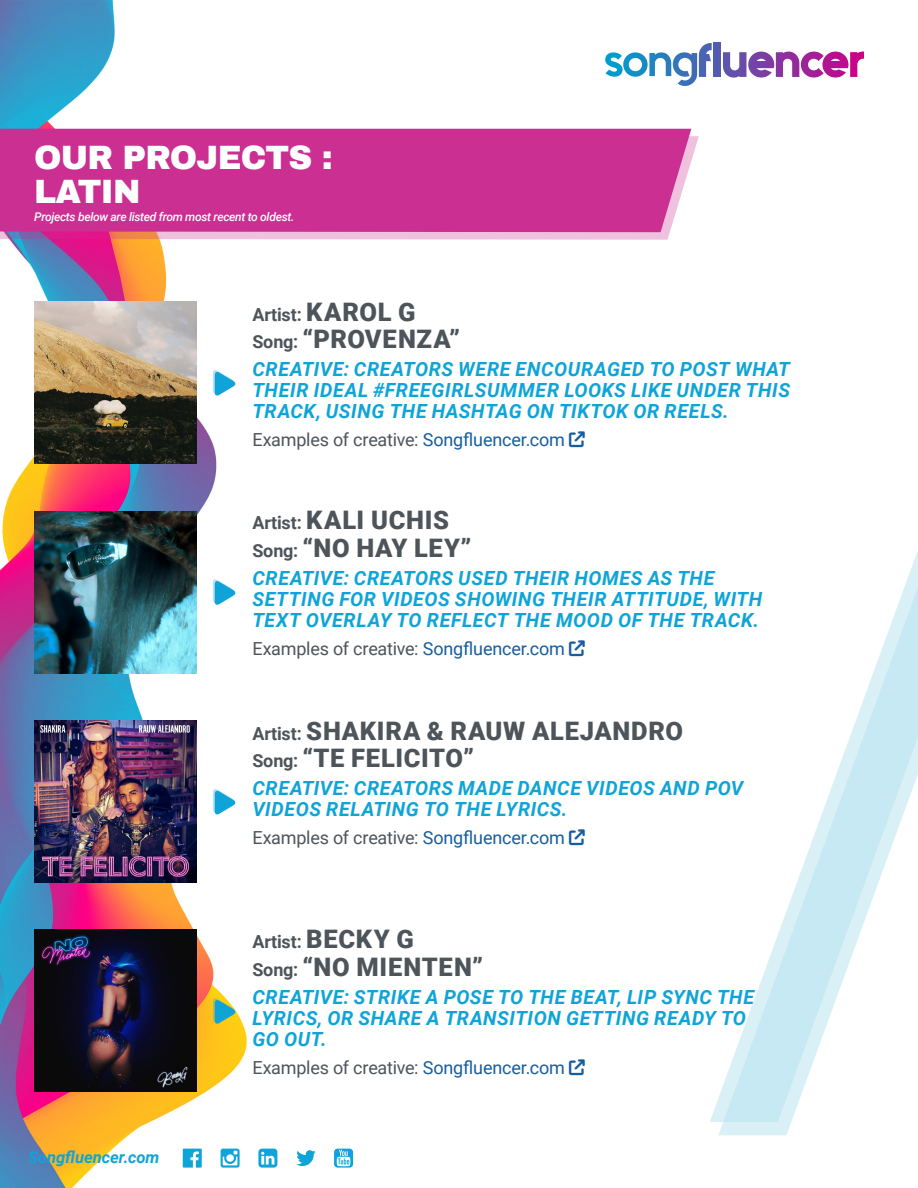
<style>
.page{position:relative;width:918px;height:1188px;background:#fff}
.page>*{position:absolute;margin:0;border:0;box-sizing:border-box;transform-origin:0 0}
.large_Blue{font:900 33px/34.5px "Archivo";letter-spacing:-.025em;color:#fff}
.Gray_Body_Copy_Roboto{font:900 25.5px "Roboto";letter-spacing:.03em;color:#4d545a}
.Challenge{font:italic 700 19.5px/21px "Roboto";letter-spacing:.03em;color:#0fa4d8}
.Gray_Body_Copy_Roboto-2{font:18px "Roboto";letter-spacing:-.01em;color:#4d545a}
.Gray_Body_Copy_Roboto-3{font:700 18px "Roboto";color:#4d545a}
.Challenge-2{font:italic 700 16.5px "Roboto";color:#0fa4d8}
.Company_Small_Title{font:italic 500 12px "Roboto";letter-spacing:-.025em;color:#fff}
.s1{font-weight:900;font-size:25.5px}
.s2{font-weight:700;font-size:18px}
.s3{color:#175d9e}
</style>
<div class="page">
<img style="left:0;top:0;width:864px;height:1188px">
<svg style="left:0;top:136px;width:699px;height:104px;fill:#efc1de"></svg>
<svg style="left:710px;top:228px;width:208px;height:894px"></svg>
<div style="left:0;top:129px;width:691px;height:103px;background:#ca2f91"></div>
<svg style="left:605px;top:43px;width:107px;height:43px"></svg>
<div style="left:713px;top:43px;width:7px;height:34px;background:#545cb0"></div>
<svg style="left:723px;top:52px;width:141px;height:26px"></svg>
<img style="left:34px;top:302px;width:162px;height:162px">
<img style="left:34px;top:721px;width:162px;height:162px">
<svg style="left:213px;top:369px;width:23px;height:27px"></svg>
<svg style="left:213px;top:788px;width:23px;height:27px"></svg>
<img style="left:34px;top:511px;width:162px;height:162px">
<img style="left:34px;top:930px;width:162px;height:162px">
<svg style="left:213px;top:578px;width:23px;height:28px"></svg>
<svg style="left:213px;top:997px;width:23px;height:28px"></svg>
<svg style="left:183px;top:1149px;width:19px;height:19px"></svg>
<svg style="left:334px;top:1149px;width:19px;height:19px"></svg>
<svg style="left:296px;top:1150px;width:20px;height:16px"></svg>
<svg style="left:258px;top:1149px;width:19px;height:19px"></svg>
<svg style="left:221px;top:1149px;width:19px;height:19px"></svg>
<svg style="left:569px;top:432px;width:16px;height:16px"></svg>
<svg style="left:569px;top:830px;width:16px;height:15px"></svg>
<svg style="left:569px;top:641px;width:16px;height:15px"></svg>
<svg style="left:569px;top:1059px;width:16px;height:16px"></svg>
<p class="large_Blue" style="left:34px;top:140px;width:300px">OUR PROJECTS :<br>LATIN</p>
<p class="Company_Small_Title" style="left:34px;top:209px;width:262px">Projects below are listed from most recent to oldest.</p>
<p class="Gray_Body_Copy_Roboto-3" style="left:252px;top:302px;width:165px">Artist: <span class="s1">KAROL G</span></p>
<p class="Gray_Body_Copy_Roboto" style="left:252px;top:321px;width:209px"><span class="s2">Song:</span> “PROVENZA”</p>
<p class="Challenge" style="left:252px;top:358px;width:539px;text-align:justify">CREATIVE: CREATORS WERE ENCOURAGED TO POST WHAT THEIR IDEAL #FREEGIRLSUMMER LOOKS LIKE UNDER THIS TRACK, USING THE HASHTAG ON TIKTOK OR REELS.</p>
<p class="Gray_Body_Copy_Roboto-2" style="left:252px;top:427px;width:314px">Examples of creative: <span class="s3">Songfluencer.com</span></p>
<p class="Gray_Body_Copy_Roboto" style="left:252px;top:502px;width:198px"><span class="s2">Artist:</span> KALI UCHIS</p>
<p class="Gray_Body_Copy_Roboto" style="left:252px;top:530px;width:220px"><span class="s2">Song:</span> “NO HAY LEY”</p>
<p class="Challenge" style="left:252px;top:567px;width:511px">CREATIVE: CREATORS USED THEIR HOMES AS THE<br>SETTING FOR VIDEOS SHOWING THEIR ATTITUDE, WITH<br>TEXT OVERLAY TO REFLECT THE MOOD OF THE TRACK.</p>
<p class="Gray_Body_Copy_Roboto-2" style="left:252px;top:636px;width:314px">Examples of creative: <span class="s3">Songfluencer.com</span></p>
<p class="Gray_Body_Copy_Roboto" style="left:252px;top:713px;width:432px"><span class="s2">Artist:</span> SHAKIRA &amp; RAUW ALEJANDRO</p>
<p class="Gray_Body_Copy_Roboto" style="left:252px;top:740px;width:223px"><span class="s2">Song:</span> “TE FELICITO”</p>
<p class="Challenge" style="left:252px;top:777px;width:493px">CREATIVE: CREATORS MADE DANCE VIDEOS AND POV<br>VIDEOS RELATING TO THE LYRICS.</p>
<p class="Gray_Body_Copy_Roboto-2" style="left:252px;top:825px;width:314px">Examples of creative: <span class="s3">Songfluencer.com</span></p>
<p class="Challenge-2" style="left:28px;top:1145px;width:133px">Songfluencer.com</p>
<p class="Gray_Body_Copy_Roboto-3" style="left:252px;top:929px;width:163px">Artist: <span class="s1">BECKY G</span></p>
<p class="Gray_Body_Copy_Roboto" style="left:252px;top:949px;width:232px"><span class="s2">Song:</span> “NO MIENTEN”</p>
<p class="Challenge" style="left:252px;top:986px;width:503px">CREATIVE: STRIKE A POSE TO THE BEAT, LIP SYNC THE<br>LYRICS, OR SHARE A TRANSITION GETTING READY TO<br>GO OUT.</p>
<p class="Gray_Body_Copy_Roboto-2" style="left:252px;top:1055px;width:314px">Examples of creative: <span class="s3">Songfluencer.com</span></p>
</div>
